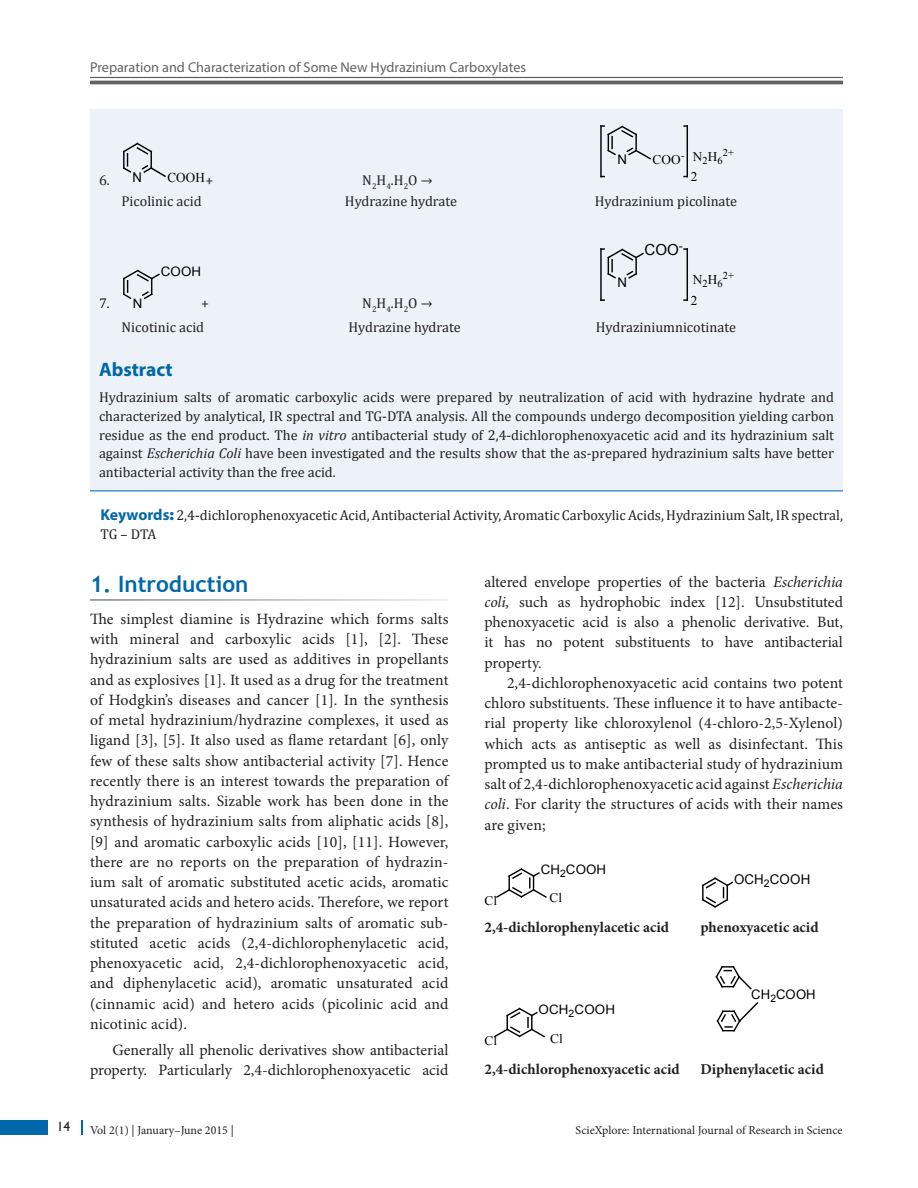
<style>
.page{position:relative;width:918px;height:1188px;background:#fff}
.page>*{position:absolute;margin:0;border:0;box-sizing:border-box;transform-origin:0 0}
.t1{font:700 22.5px "Trebuchet MS";color:#0068a9}
.Abs_Head{font:700 19.5px "Myriad Pro";color:#0068a9}
.Text{font:15.75px/20.2px "Minion Pro";letter-spacing:.01em;color:#231f20;text-align:justify}
.Text_Ind{font:15.75px/20.2px "Minion Pro";color:#231f20;text-align:justify}
.t2{font:15.15px "Arial";color:#000}
.t3{font:700 15px "Minion Pro";color:#231f20}
.Abs_Text1{font:14.25px/18.8px "Cambria";color:#231f20;text-align:justify}
.Keyword{font:14.25px/18.8px "Cambria";color:#231f20}
.RH{font:14.25px "Myriad Pro";color:#636366}
.t4{font:13.5px "Arial";letter-spacing:.01em;color:#000}
.t5{font:13.5px "Times New Roman";color:#000}
.Paragraph_Style_1{font:13.5px "Gill Sans";color:#231f20}
.t6{font:13.35px "Times New Roman";color:#000}
.t7{font:13.35px "Arial";color:#000}
.t8{font:13.2px "Times New Roman";color:#000}
.t9{font:13.2px "Arial";letter-spacing:.015em;color:#000}
.t10{font:13.05px "Arial";letter-spacing:.01em;color:#000}
.t11{font:13.05px "Times New Roman";letter-spacing:.01em;color:#000}
.Text-2{font:12px "Minion Pro";color:#231f20}
.t12{font:10.5px "Times New Roman";color:#000}
.t13{font:10.35px "Times New Roman";color:#000}
.s1{font-style:italic}
.s2{font-family:"Myriad Pro";font-weight:700;font-size:15.75px;color:#0068a9}
.s3{font-family:"Myriad Pro";font-weight:900;font-stretch:semi-expanded;font-size:15.75px;color:#0068a9}
</style>
<div class="page">
<hr style="left:90px;top:77px;width:753px;height:1px;background:#636366">
<hr style="left:90px;top:81px;width:753px;height:3px;background:#636366">
<div style="left:0;top:1120px;width:47px;height:15px;background:#0068a9"></div>
<svg style="left:81px;top:1120px;width:1px;height:15px"></svg>
<div style="left:90px;top:110px;width:753px;height:382px;background:#edf2f8"></div>
<hr style="left:90px;top:491px;width:753px;height:1px;background:#0068a9">
<svg style="left:123px;top:142px;width:43px;height:36px"></svg>
<hr style="left:600px;top:126px;width:2px;height:51px;background:#000">
<svg style="left:601px;top:125px;width:50px;height:36px"></svg>
<hr style="left:687px;top:126px;width:1px;height:51px;background:#000">
<svg style="left:123px;top:269px;width:37px;height:31px"></svg>
<hr style="left:600px;top:249px;width:2px;height:51px;background:#000">
<hr style="left:687px;top:249px;width:1px;height:51px;background:#000">
<svg style="left:601px;top:248px;width:43px;height:32px"></svg>
<svg style="left:496px;top:868px;width:51px;height:30px"></svg>
<svg style="left:702px;top:877px;width:32px;height:31px"></svg>
<svg style="left:493px;top:1007px;width:52px;height:31px"></svg>
<svg style="left:716px;top:1002px;width:43px;height:30px"></svg>
<svg style="left:715px;top:966px;width:37px;height:24px"></svg>
<p class="RH" style="left:90px;top:59px;width:438px">Preparation and Characterization of Some New Hydrazinium Carboxylates</p>
<p class="Abs_Text1" style="left:99px;top:170px;width:12px">6.</p>
<p class="t4" style="left:133px;top:168px;width:11px">N</p>
<p class="t5" style="left:167px;top:168px;width:39px">COOH</p>
<p class="Abs_Text1" style="left:206px;top:170px;width:9px">+</p>
<p class="Abs_Text1" style="left:362px;top:170px;width:72px">N<sub>2</sub>H<sub>4</sub>.H<sub>2</sub>O →</p>
<p class="t9" style="left:617px;top:151px;width:11px">N</p>
<p class="t8" style="left:652px;top:151px;width:33px">COO<sup>-</sup></p>
<p class="t8" style="left:693px;top:147px;width:31px">N<sub>2</sub>H<sub>6</sub></p>
<p class="t13" style="left:723px;top:145px;width:13px">2+</p>
<p class="t8" style="left:691px;top:168px;width:8px">2</p>
<p class="Abs_Text1" style="left:122px;top:192px;width:82px">Picolinic acid</p>
<p class="Abs_Text1" style="left:345px;top:192px;width:114px">Hydrazine hydrate</p>
<p class="Abs_Text1" style="left:595px;top:192px;width:144px">Hydrazinium picolinate</p>
<p class="Abs_Text1" style="left:99px;top:293px;width:12px">7.</p>
<p class="t10" style="left:133px;top:294px;width:11px">N</p>
<p class="t10" style="left:161px;top:263px;width:42px">COOH</p>
<p class="Abs_Text1" style="left:201px;top:293px;width:9px">+</p>
<p class="Abs_Text1" style="left:362px;top:293px;width:72px">N<sub>2</sub>H<sub>4</sub>.H<sub>2</sub>O →</p>
<p class="t7" style="left:617px;top:274px;width:11px">N</p>
<p class="t2" style="left:645px;top:240px;width:40px">COO<sup>-</sup></p>
<p class="t6" style="left:693px;top:271px;width:31px">N<sub>2</sub>H<sub>6</sub></p>
<p class="t12" style="left:723px;top:268px;width:13px">2+</p>
<p class="t6" style="left:691px;top:291px;width:8px">2</p>
<p class="Abs_Text1" style="left:122px;top:318px;width:84px">Nicotinic acid</p>
<p class="Abs_Text1" style="left:348px;top:318px;width:114px">Hydrazine hydrate</p>
<p class="Abs_Text1" style="left:596px;top:318px;width:142px">Hydraziniumnicotinate</p>
<p class="Abs_Head" style="left:99px;top:356px;width:75px">Abstract</p>
<p class="Abs_Text1" style="left:99px;top:388px;width:737px">Hydrazinium salts of aromatic carboxylic acids were prepared by neutralization of acid with hydrazine hydrate and characterized by analytical, IR spectral and TG-DTA analysis. All the compounds undergo decomposition yielding carbon residue as the end product. The <span class="s1">in vitro</span> antibacterial study of 2,4-dichlorophenoxyacetic acid and its hydrazinium salt against <span class="s1">Escherichia Coli</span> have been investigated and the results show that the as-prepared hydrazinium salts have better antibacterial activity than the free acid.</p>
<p class="Keyword" style="left:100px;top:506px;width:744px"><span class="s2">Keywords</span><span class="s3">:</span> 2,4-dichlorophenoxyacetic Acid, Antibacterial Activity, Aromatic Carboxylic Acids, Hydrazinium Salt, IR spectral,<br>TG – DTA</p>
<h1 class="t1" style="left:90px;top:570px;width:160px">1. Introduction</h1>
<p class="Text" style="left:90px;top:609px;width:360px">The simplest diamine is Hydrazine which forms salts with mineral and carboxylic acids [1], [2]. These hydrazinium salts are used as additives in propellants and as explosives [1]. It used as a drug for the treatment of Hodgkin’s diseases and cancer [1]. In the synthesis of metal hydrazinium/hydrazine complexes, it used as ligand [3], [5]. It also used as flame retardant [6], only few of these salts show antibacterial activity [7]. Hence recently there is an interest towards the preparation of hydrazinium salts. Sizable work has been done in the synthesis of hydrazinium salts from aliphatic acids [8], [9] and aromatic carboxylic acids [10], [11]. However, there are no reports on the preparation of hydrazin&shy;ium salt of aromatic substituted acetic acids, aromatic unsaturated acids and hetero acids. Therefore, we report the preparation of hydrazinium salts of aromatic sub&shy;stituted acetic acids (2,4-dichlorophenylacetic acid, phenoxyacetic acid, 2,4-dichlorophenoxyacetic acid, and diphenylacetic acid), aromatic unsaturated acid (cinnamic acid) and hetero acids (picolinic acid and nicotinic acid).</p>
<p class="Text_Ind" style="left:90px;top:1040px;width:360px;text-align:right">Generally all phenolic derivatives show antibacterial property. Particularly 2,4-dichlorophenoxyacetic acid</p>
<p class="Text_Ind" style="left:484px;top:571px;width:360px">altered envelope properties of the bacteria <span class="s1">Escherichia coli,</span> such as hydrophobic index [12]. Unsubstituted phenoxyacetic acid is also a phenolic derivative. But, it has no potent substituents to have antibacterial property.</p>
<p class="Text_Ind" style="left:484px;top:673px;width:360px;text-indent:22px">2,4-dichlorophenoxyacetic acid contains two potent chloro substituents. These influence it to have antibacte&shy;rial property like chloroxylenol (4-chloro-2,5-Xylenol) which acts as antiseptic as well as disinfectant. This prompted us to make antibacterial study of hydrazinium salt of 2,4-dichlorophenoxyacetic acid against <span class="s1">Escherichia coli</span>. For clarity the structures of acids with their names are given;</p>
<p class="t10" style="left:541px;top:861px;width:67px">CH<sub>2</sub>COOH</p>
<p class="t11" style="left:484px;top:892px;width:14px">Cl</p>
<p class="t11" style="left:550px;top:888px;width:14px">Cl</p>
<p class="t4" style="left:734px;top:870px;width:78px">OCH<sub>2</sub>COOH</p>
<p class="t3" style="left:484px;top:916px;width:186px">2,4-dichlorophenylacetic acid</p>
<p class="t3" style="left:700px;top:916px;width:120px">phenoxyacetic acid</p>
<p class="t9" style="left:751px;top:986px;width:66px">CH<sub>2</sub>COOH</p>
<p class="t10" style="left:539px;top:1001px;width:78px">OCH<sub>2</sub>COOH</p>
<p class="t11" style="left:485px;top:1032px;width:14px">Cl</p>
<p class="t11" style="left:550px;top:1030px;width:14px">Cl</p>
<p class="t3" style="left:484px;top:1059px;width:197px">2,4-dichlorophenoxyacetic acid</p>
<p class="t3" style="left:700px;top:1059px;width:125px">Diphenylacetic acid</p>
<p class="Paragraph_Style_1" style="left:57px;top:1118px;width:15px">14</p>
<p class="Text-2" style="left:90px;top:1123px;width:145px">Vol 2(1) | January–June 2015 |</p>
<p class="Text-2" style="left:576px;top:1123px;width:269px">ScieXplore: International Journal of Research in Science</p>
</div>
